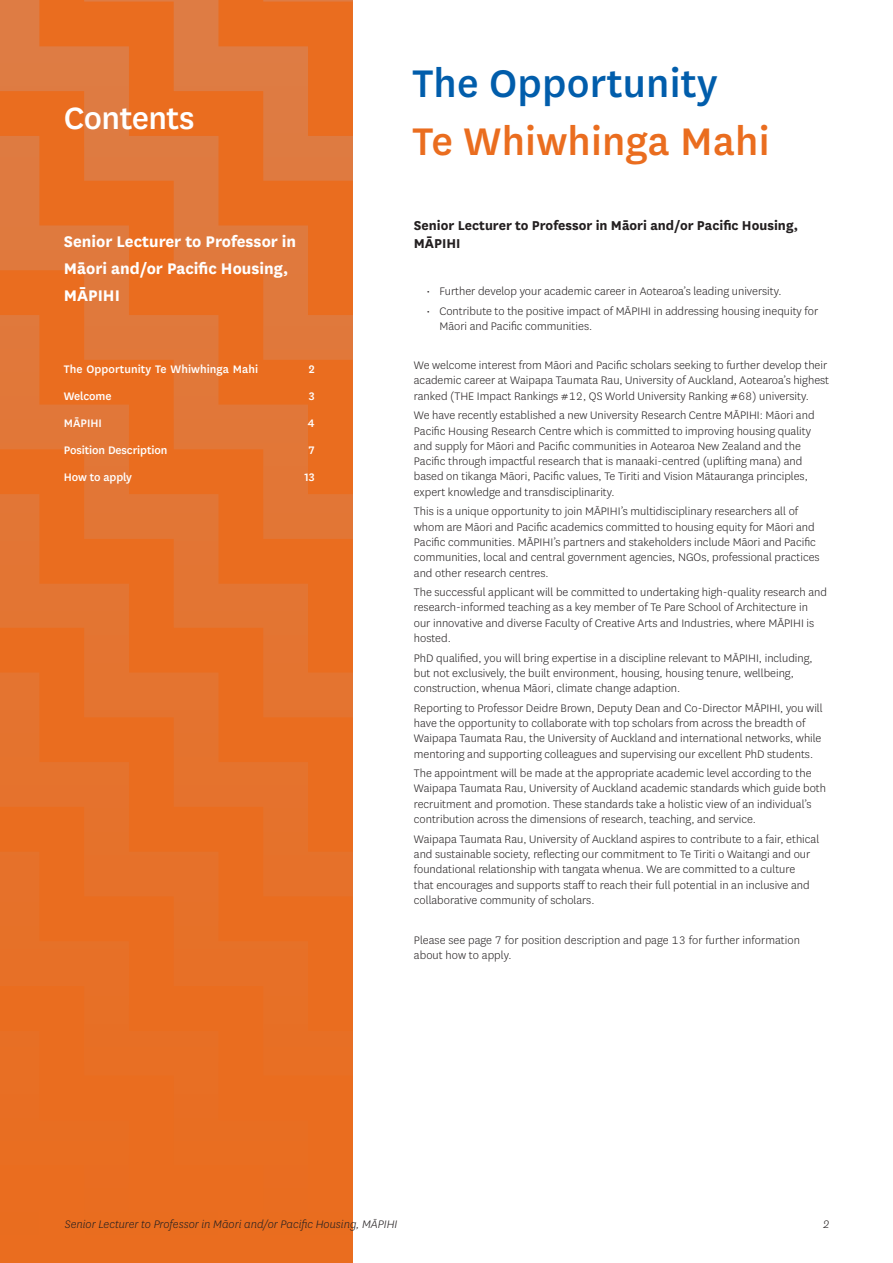
<style>
.page{position:relative;width:893px;height:1263px;background:#fff}
.page>*{position:absolute;margin:0;border:0;box-sizing:border-box;transform-origin:0 0}
.Contents_Subheading{font:500 45px "National";letter-spacing:.005em;color:#ea6d1f}
.Contents_Subheading-2{font:500 45px "National";letter-spacing:.005em;color:#015dab}
.Contents_Heading{font:500 36px "National";letter-spacing:-.015em;color:#fff}
.Subheading_A{font:700 18px/27px "National";color:#fff}
.Subheading_A-2{font:700 15px/18px "National";color:#231f20}
.Contents_Bodycopy{font:300 12.75px/15.3px "National";color:#231f20}
.Contents_Subheading-3{font:300 12.75px/15.3px "National";letter-spacing:.005em;color:#231f20}
.Contents_Bodycopy-2{font:500 12.75px "National";letter-spacing:-.01em;color:#fff}
.Secondary_Text_Cover{font:italic 300 12.75px "National";color:#231f20}
</style>
<div class="page">
<svg style="left:0;top:1255px;width:129px;height:8px"></svg>
<svg style="left:0;top:606px;width:353px;height:649px;background:#e86e22"></svg>
<svg style="left:174px;top:606px;width:179px;height:469px;background:#e76f25"></svg>
<svg style="left:308px;top:449px;width:45px;height:157px;background:#e76f25"></svg>
<svg style="left:129px;top:449px;width:179px;height:157px;background:#e67129"></svg>
<svg style="left:0;top:449px;width:129px;height:157px;background:#e6712a"></svg>
<svg style="left:0;top:0;width:353px;height:449px;background:#e4722d"></svg>
<svg style="left:174px;top:0;width:179px;height:270px;background:#e4732f"></svg>
<p class="Contents_Heading" style="left:64px;top:93px;width:132px">Contents</p>
<p class="Subheading_A" style="left:64px;top:227px;width:234px">Senior Lecturer to Professor in<br>Māori and/or Pacific Housing,<br>MĀPIHI</p>
<p class="Contents_Bodycopy-2" style="left:64px;top:360px;width:196px">The Opportunity Te Whiwhinga Mahi</p>
<p class="Contents_Bodycopy-2" style="left:309px;top:360px;width:7px">2</p>
<p class="Contents_Bodycopy-2" style="left:64px;top:387px;width:49px">Welcome</p>
<p class="Contents_Bodycopy-2" style="left:309px;top:387px;width:7px">3</p>
<p class="Contents_Bodycopy-2" style="left:64px;top:414px;width:40px">MĀPIHI</p>
<p class="Contents_Bodycopy-2" style="left:308px;top:414px;width:8px">4</p>
<p class="Contents_Bodycopy-2" style="left:64px;top:441px;width:105px">Position Description</p>
<p class="Contents_Bodycopy-2" style="left:309px;top:441px;width:7px">7</p>
<p class="Contents_Bodycopy-2" style="left:64px;top:468px;width:70px">How to apply</p>
<p class="Contents_Bodycopy-2" style="left:305px;top:468px;width:12px">13</p>
<p class="Contents_Subheading-2" style="left:412px;top:53px;width:307px">The Opportunity</p>
<p class="Contents_Subheading" style="left:412px;top:111px;width:359px">Te Whiwhinga Mahi</p>
<p class="Subheading_A-2" style="left:414px;top:215px;width:386px">Senior Lecturer to Professor in Māori and/or Pacific Housing,<br>MĀPIHI</p>
<p class="Contents_Bodycopy" style="left:427px;top:283px;width:356px">• Further develop your academic career in Aotearoa’s leading university.</p>
<p class="Contents_Bodycopy" style="left:439px;top:303px;width:380px;text-indent:-13px">• Contribute to the positive impact of MĀPIHI in addressing housing inequity for<br>Māori and Pacific communities.</p>
<p class="Contents_Bodycopy" style="left:414px;top:357px;width:417px">We welcome interest from Māori and Pacific scholars seeking to further develop their academic career at Waipapa Taumata Rau, University of Auckland, Aotearoa’s highest ranked (THE Impact Rankings #12, QS World University Ranking #68) university.</p>
<p class="Contents_Bodycopy" style="left:414px;top:407px;width:402px">We have recently established a new University Research Centre MĀPIHI: Māori and Pacific Housing Research Centre which is committed to improving housing quality and supply for Māori and Pacific communities in Aotearoa New Zealand and the Pacific through impactful research that is manaaki-centred (uplifting mana) and based on tikanga Māori, Pacific values, Te Tiriti and Vision Mātauranga principles, expert knowledge and transdisciplinarity.</p>
<p class="Contents_Bodycopy" style="left:414px;top:503px;width:407px">This is a unique opportunity to join MĀPIHI’s multidisciplinary researchers all of whom are Māori and Pacific academics committed to housing equity for Māori and Pacific communities. MĀPIHI’s partners and stakeholders include Māori and Pacific communities, local and central government agencies, NGOs, professional practices and other research centres.</p>
<p class="Contents_Bodycopy" style="left:414px;top:584px;width:415px">The successful applicant will be committed to undertaking high-quality research and research-informed teaching as a key member of Te Pare School of Architecture in our innovative and diverse Faculty of Creative Arts and Industries, where MĀPIHI is hosted.</p>
<p class="Contents_Bodycopy" style="left:414px;top:650px;width:400px">PhD qualified, you will bring expertise in a discipline relevant to MĀPIHI, including, but not exclusively, the built environment, housing, housing tenure, wellbeing, construction, whenua Māori, climate change adaption.</p>
<p class="Contents_Bodycopy" style="left:414px;top:700px;width:410px">Reporting to Professor Deidre Brown, Deputy Dean and Co-Director MĀPIHI, you will have the opportunity to collaborate with top scholars from across the breadth of Waipapa Taumata Rau, the University of Auckland and international networks, while mentoring and supporting colleagues and supervising our excellent PhD students.</p>
<p class="Contents_Bodycopy" style="left:414px;top:765px;width:414px">The appointment will be made at the appropriate academic level according to the Waipapa Taumata Rau, University of Auckland academic standards which guide both recruitment and promotion. These standards take a holistic view of an individual’s contribution across the dimensions of research, teaching, and service.</p>
<p class="Contents_Bodycopy" style="left:414px;top:831px;width:407px">Waipapa Taumata Rau, University of Auckland aspires to contribute to a fair, ethical and sustainable society, reflecting our commitment to Te Tiriti o Waitangi and our foundational relationship with tangata whenua. We are committed to a culture<br>that encourages and supports staff to reach their full potential in an inclusive and collaborative community of scholars.</p>
<p class="Contents_Subheading-3" style="left:414px;top:932px;width:388px">Please see page 7 for position description and page 13 for further information about how to apply.</p>
<p class="Secondary_Text_Cover" style="left:65px;top:1216px;width:334px">Senior Lecturer to Professor in Māori and/or Pacific Housing, MĀPIHI</p>
<p class="Secondary_Text_Cover" style="left:823px;top:1216px;width:9px">2</p>
</div>
